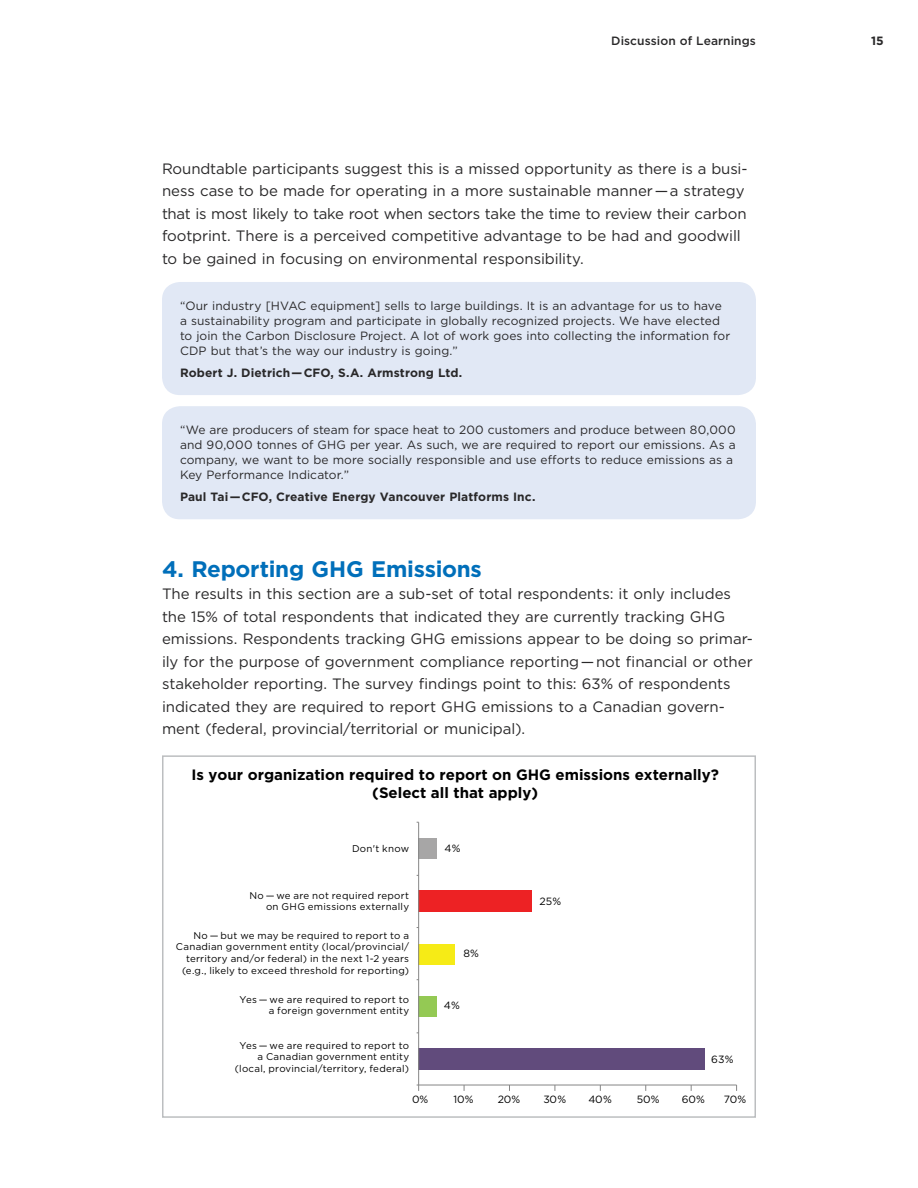
<style>
.page{position:relative;width:918px;height:1188px;background:#fff}
.page>*{position:absolute;margin:0;border:0;box-sizing:border-box;transform-origin:0 0}
.dtp_head1{font:700 22.5px "Gotham";letter-spacing:-.01em;color:#006fba}
.dtp__para1{font:15px/22.5px "Gotham";letter-spacing:-.005em;color:#292829}
.dtp__body{font:15px/22.5px "Gotham";letter-spacing:-.01em;color:#292829}
.t1{font:700 15px/18px "Gotham";color:#010101;text-align:center}
.t2{font:12px/15px "Gotham";letter-spacing:.005em;color:#292829}
.t3{font:700 12px "Gotham";letter-spacing:.01em;color:#292829}
.t4{font:500 12px "Gotham";letter-spacing:.005em;color:#292829}
.t5{font:10.5px "Gotham";letter-spacing:-.035em;color:#010101}
.t6{font:9.75px/11.7px "Gotham";letter-spacing:.025em;color:#010101;text-align:right}
</style>
<div class="page">
<div style="left:162px;top:282px;width:594px;height:113px;background:#e1e8f5;border-radius:18px"></div>
<div style="left:162px;top:406px;width:594px;height:113px;background:#e1e8f5;border-radius:18px"></div>
<div style="left:418px;top:1048px;width:287px;height:22px;background:#614b7c"></div>
<div style="left:418px;top:996px;width:19px;height:21px;background:#94c954"></div>
<div style="left:418px;top:944px;width:37px;height:20px;background:#f6eb16"></div>
<div style="left:418px;top:891px;width:114px;height:21px;background:#ed2224"></div>
<div style="left:418px;top:838px;width:19px;height:21px;background:#a7a6a6"></div>
<hr style="left:419px;top:1085px;width:318px;height:1px;background:#868686">
<hr style="left:418px;top:822px;width:1px;height:263px;background:#868686">
<div style="left:162px;top:755px;width:594px;height:363px;border:2px solid #bcbec0"></div>
<p class="t4" style="left:611px;top:33px;width:146px">Discussion of Learnings</p>
<p class="t3" style="left:871px;top:33px;width:14px">15</p>
<p class="dtp__body" style="left:162px;top:157px;width:587px">Roundtable participants suggest this is a missed opportunity as there is a busi&shy;ness case to be made for operating in a more sustainable manner — a strategy that is most likely to take root when sectors take the time to review their carbon footprint. There is a perceived competitive advantage to be had and goodwill to be gained in focusing on environmental responsibility.</p>
<p class="t2" style="left:180px;top:298px;width:552px">“Our industry [HVAC equipment] sells to large buildings. It is an advantage for us to have a sustainability program and participate in globally recognized projects. We have elected to join the Carbon Disclosure Project. A lot of work goes into collecting the information for CDP but that’s the way our industry is going.”</p>
<p class="t3" style="left:180px;top:365px;width:284px">Robert J. Dietrich — CFO, S.A. Armstrong Ltd.</p>
<p class="t2" style="left:180px;top:422px;width:557px">“We are producers of steam for space heat to 200 customers and produce between 80,000 and 90,000 tonnes of GHG per year. As such, we are required to report our emissions. As a company, we want to be more socially responsible and use efforts to reduce emissions as a Key Performance Indicator.”</p>
<p class="t3" style="left:180px;top:489px;width:357px">Paul Tai — CFO, Creative Energy Vancouver Platforms Inc.</p>
<h2 class="dtp_head1" style="left:162px;top:554px;width:321px">4. Reporting GHG Emissions</h2>
<p class="dtp__para1" style="left:162px;top:583px;width:592px">The results in this section are a sub-set of total respondents: it only includes the 15% of total respondents that indicated they are currently tracking GHG emissions. Respondents tracking GHG emissions appear to be doing so primar&shy;ily for the purpose of government compliance reporting — not financial or other stakeholder reporting. The survey findings point to this: 63% of respondents indicated they are required to report GHG emissions to a Canadian govern&shy;ment (federal, provincial/territorial or municipal).</p>
<p class="t1" style="left:192px;top:766px;width:529px">Is your organization required to report on GHG emissions externally? (Select all that apply)</p>
<p class="t6" style="left:352px;top:843px;width:59px">Don't know</p>
<p class="t6" style="left:249px;top:889px;width:161px">No — we are not required report on GHG emissions externally</p>
<p class="t6" style="left:176px;top:929px;width:235px">No — but we may be required to report to a Canadian government entity (local/provincial/ territory and/or federal) in the next 1-2 years (e.g., likely to exceed threshold for reporting)</p>
<p class="t6" style="left:240px;top:993px;width:171px">Yes — we are required to report to a foreign government entity</p>
<p class="t6" style="left:235px;top:1039px;width:176px">Yes — we are required to report to a Canadian government entity (local, provincial/territory, federal)</p>
<p class="t5" style="left:445px;top:842px;width:18px">4%</p>
<p class="t5" style="left:463px;top:946px;width:17px">8%</p>
<p class="t5" style="left:444px;top:999px;width:18px">4%</p>
<p class="t5" style="left:539px;top:894px;width:23px">25%</p>
<p class="t5" style="left:711px;top:1052px;width:24px">63%</p>
<p class="t5" style="left:412px;top:1093px;width:17px">0%</p>
<p class="t5" style="left:454px;top:1093px;width:21px">10%</p>
<p class="t5" style="left:498px;top:1093px;width:24px">20%</p>
<p class="t5" style="left:544px;top:1093px;width:24px">30%</p>
<p class="t5" style="left:589px;top:1093px;width:25px">40%</p>
<p class="t5" style="left:637px;top:1093px;width:24px">50%</p>
<p class="t5" style="left:682px;top:1093px;width:24px">60%</p>
<p class="t5" style="left:724px;top:1093px;width:24px">70%</p>
</div>
